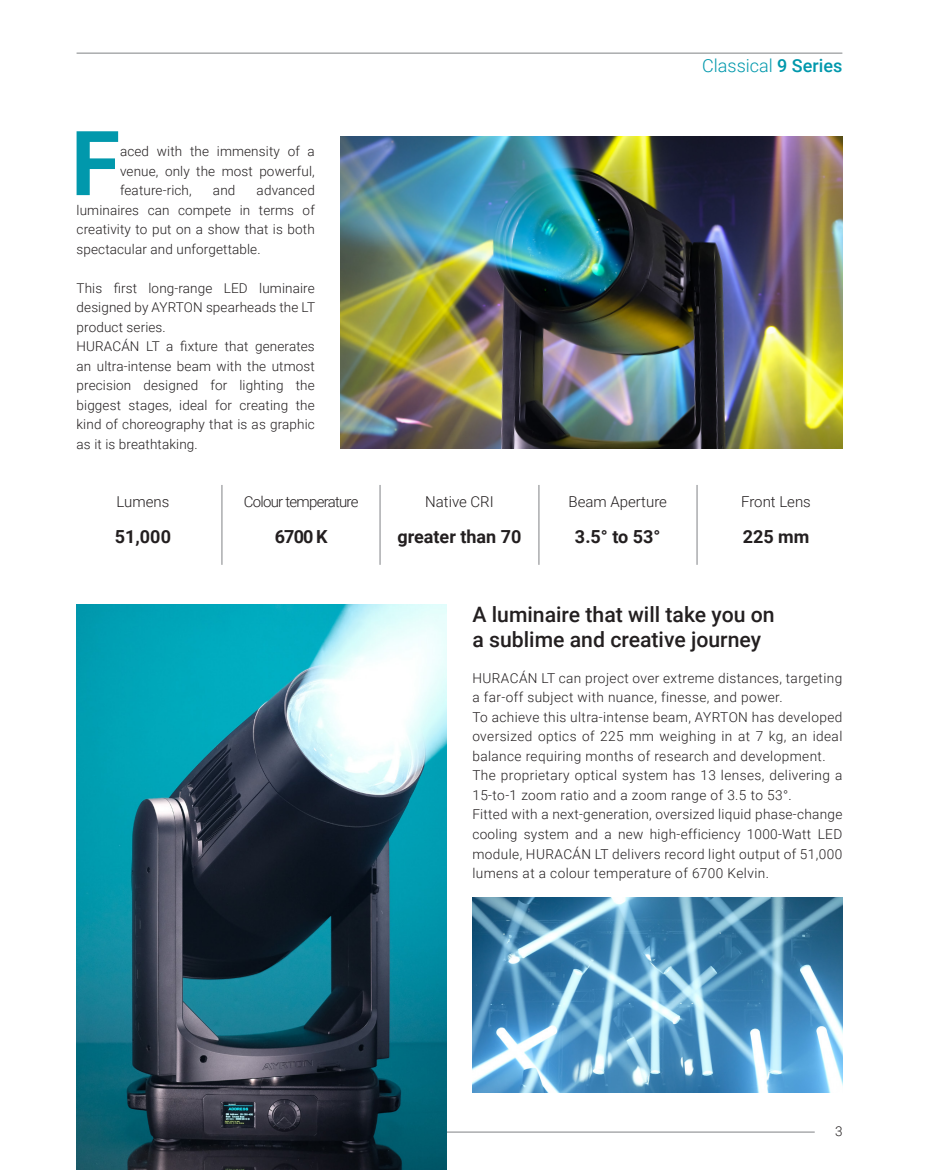
<style>
.page{position:relative;width:936px;height:1170px;background:#fff}
.page>*{position:absolute;margin:0;border:0;box-sizing:border-box;transform-origin:0 0}
.t1{font:700 89.7px "Roboto";color:#0198ac}
.t2{font:500 21.15px/24.3px "Roboto";color:#231f20}
.t3{font:700 18px "Roboto";color:#231f20}
.t4{font:300 18px "Roboto";color:#0198ac}
.t5{font:300 15px "Roboto";color:#231f20}
.t6{font:300 15px "Roboto";letter-spacing:-.05em;color:#231f20}
.t7{font:300 13.65px/19.5px "Roboto";letter-spacing:.03em;color:#231f20}
.t8{font:300 13.5px/19.5px "Roboto";letter-spacing:.01em;color:#231f20;text-align:justify}
.s1{font-weight:500}
</style>
<div class="page">
<hr style="left:77px;top:1131px;width:737px;height:1px;background:#808285">
<hr style="left:77px;top:53px;width:765px;height:1px;background:#808285">
<img style="left:340px;top:136px;width:502px;height:312px">
<img style="left:472px;top:897px;width:370px;height:195px">
<img style="left:77px;top:604px;width:369px;height:565px">
<hr style="left:221px;top:485px;width:1px;height:79px;background:#808285">
<hr style="left:379px;top:485px;width:1px;height:79px;background:#808285">
<hr style="left:538px;top:485px;width:1px;height:79px;background:#808285">
<hr style="left:696px;top:485px;width:1px;height:79px;background:#808285">
<h1 class="t1" style="left:71px;top:100px;width:51px">F</h1>
<p class="t8" style="left:120px;top:141px;width:196px">aced with the immensity of a venue, only the most powerful, feature-rich,</p>
<p class="t8" style="left:77px;top:180px;width:240px;text-indent:180px">advanced luminaires can compete in terms of creativity to put on a show that is both spectacular and unforgettable.</p>
<p class="t8" style="left:77px;top:277px;width:240px;text-align:left">This first long-range LED luminaire designed by AYRTON spearheads the LT product series.<br>HURACÁN LT a fixture that generates an ultra-intense beam with the utmost precision designed for lighting the biggest stages, ideal for creating the kind of choreography that is as graphic as it is breathtaking.</p>
<p class="t8" style="left:213px;top:180px;width:24px">and</p>
<p class="t5" style="left:117px;top:491px;width:54px">Lumens</p>
<h3 class="t3" style="left:115px;top:524px;width:58px">51,000</h3>
<p class="t6" style="left:244px;top:491px;width:116px">Colour temperature</p>
<h3 class="t3" style="left:275px;top:524px;width:54px">6700 K</h3>
<h3 class="t4" style="left:702px;top:53px;width:142px">Classical <span class="s1">9 Series</span></h3>
<p class="t5" style="left:425px;top:491px;width:70px">Native CRI</p>
<h3 class="t3" style="left:397px;top:524px;width:125px">greater than 70</h3>
<p class="t5" style="left:568px;top:491px;width:100px">Beam Aperture</p>
<h3 class="t3" style="left:575px;top:524px;width:87px">3.5° to 53°</h3>
<p class="t5" style="left:741px;top:491px;width:71px">Front Lens</p>
<h3 class="t3" style="left:742px;top:524px;width:68px">225 mm</h3>
<h2 class="t2" style="left:472px;top:602px;width:304px">A luminaire that will take you on a sublime and creative journey</h2>
<p class="t7" style="left:472px;top:667px;width:371px">HURACÁN LT can project over extreme distances, targeting a far-off subject with nuance, finesse, and power.<br>To achieve this ultra-intense beam, AYRTON has developed oversized optics of 225 mm weighing in at 7 kg, an ideal balance requiring months of research and development.<br>The proprietary optical system has 13 lenses, delivering a 15-to-1 zoom ratio and a zoom range of 3.5 to 53°.<br>Fitted with a next-generation, oversized liquid phase-change cooling system and a new high-efficiency 1000-Watt LED module, HURACÁN LT delivers record light output of 51,000 lumens at a colour temperature of 6700 Kelvin.</p>
<p class="t8" style="left:835px;top:1121px;width:9px">3</p>
</div>
